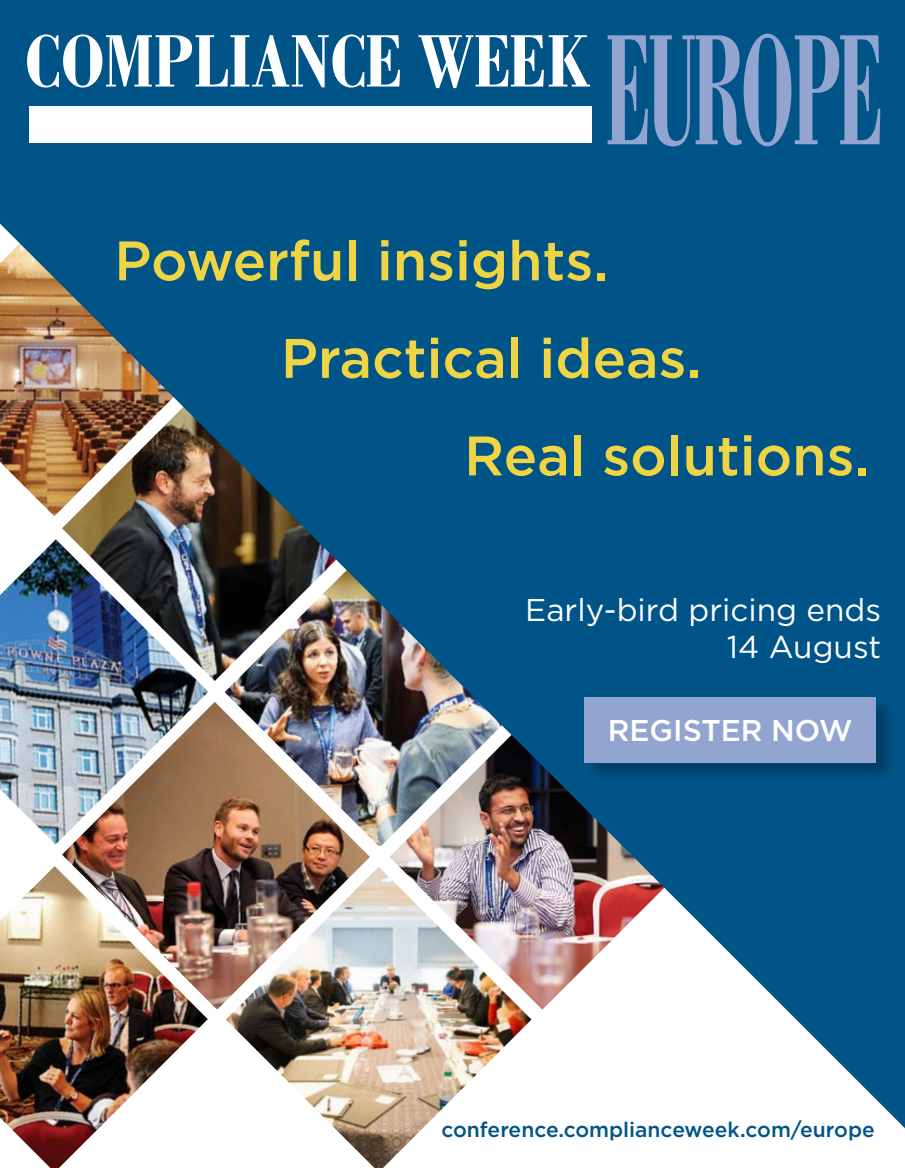
<style>
.page{position:relative;width:905px;height:1168px;background:#fff}
.page>*{position:absolute;margin:0;border:0;box-sizing:border-box;transform-origin:0 0}
.t1{font:700 condensed 168px "Bodoni Std";letter-spacing:-.02em;color:#92a5d0;scale:.58 1}
.t2{font:700 condensed 79.2px "Bodoni Std";color:#fff}
.t3{font:500 55.5px "Gotham";color:#efd444}
.t4{font:31.5px/37.8px "Gotham";color:#fff;text-align:right}
.t5{font:500 30px "Gotham";color:#fff}
.t6{font:500 21px "Gotham";color:#005488}
</style>
<div class="page">
<img style="left:334px;top:1128px;width:89px;height:40px">
<img style="left:10px;top:1128px;width:89px;height:40px">
<img style="left:0;top:0;width:904px;height:1128px">
<div style="left:586px;top:699px;width:309px;height:82px;background:#000;opacity:.25"></div>
<div style="left:584px;top:697px;width:292px;height:65px;background:#92a5d0"></div>
<div style="left:29px;top:106px;width:563px;height:37px;background:#fff"></div>
<svg style="left:0;top:0;width:4px;height:5px"></svg>
<h2 class="t2" style="left:25px;top:18px;width:566px">COMPLIANCE WEEK</h2>
<h1 class="t1" style="left:606px;top:-2px;width:476px">EUROPE</h1>
<p class="t3" style="left:114px;top:224px;width:495px">Powerful insights.</p>
<p class="t3" style="left:281px;top:322px;width:422px">Practical ideas.</p>
<p class="t3" style="left:464px;top:419px;width:407px">Real solutions.</p>
<p class="t4" style="left:525px;top:590px;width:357px">Early-bird pricing ends<br>14 August</p>
<p class="t5" style="left:607px;top:711px;width:246px">REGISTER NOW</p>
<p class="t6" style="left:441px;top:1115px;width:435px">conference.complianceweek.com/europe</p>
</div>
